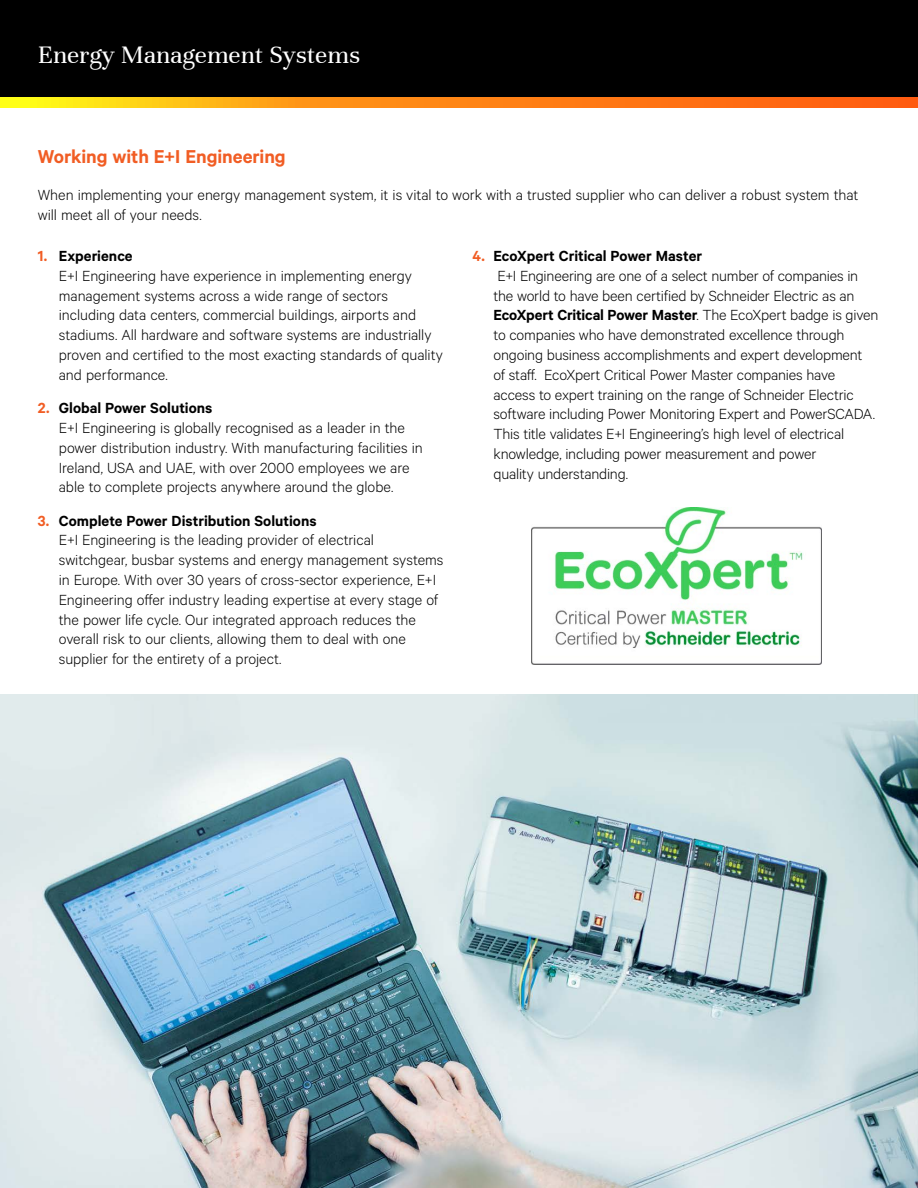
<style>
.page{position:relative;width:918px;height:1188px;background:#fff}
.page>*{position:absolute;margin:0;border:0;box-sizing:border-box;transform-origin:0 0}
.t1{font:27px "Unna";color:#fff}
.t2{font:600 21px "Calibre";letter-spacing:-.005em;color:#f15d24}
.t3{font:300 16.5px/19.8px "Calibre";letter-spacing:-.005em;color:#000}
.s1{font-weight:600;color:#f15d24}
.s2{font-weight:600}
</style>
<div class="page">
<div style="left:0;top:0;width:918px;height:108px;background:#000"></div>
<svg style="left:0;top:98px;width:918px;height:10px;background:#ff9314"></svg>
<img style="left:531px;top:508px;width:290px;height:156px">
<img style="left:0;top:694px;width:918px;height:494px">
<h1 class="t1" style="left:38px;top:39px;width:324px">Energy Management Systems</h1>
<p class="t2" style="left:38px;top:144px;width:249px">Working with E+I Engineering</p>
<p class="t3" style="left:38px;top:185px;width:822px">When implementing your energy management system, it is vital to work with a trusted supplier who can deliver a robust system that will meet all of your needs.</p>
<p class="t3" style="left:59px;top:245px;width:386px;text-indent:-21px"><span class="s1">1.</span> <span class="s2">Experience<br></span>E+I Engineering have experience in implementing energy management systems across a wide range of sectors including data centers, commercial buildings, airports and stadiums. All hardware and software systems are industrially proven and certified to the most exacting standards of quality and performance.</p>
<p class="t3" style="left:59px;top:397px;width:365px;text-indent:-21px"><span class="s1">2.</span> <span class="s2">Global Power Solutions<br></span>E+I Engineering is globally recognised as a leader in the power distribution industry. With manufacturing facilities in Ireland, USA and UAE, with over 2000 employees we are able to complete projects anywhere around the globe.</p>
<p class="t3" style="left:59px;top:510px;width:386px;text-indent:-21px"><span class="s1">3.</span> <span class="s2">Complete Power Distribution Solutions<br></span>E+I Engineering is the leading provider of electrical switchgear, busbar systems and energy management systems in Europe. With over 30 years of cross-sector experience, E+I Engineering offer industry leading expertise at every stage of the power life cycle. Our integrated approach reduces the overall risk to our clients, allowing them to deal with one supplier for the entirety of a project.</p>
<p class="t3" style="left:494px;top:245px;width:386px;text-indent:-21px"><span class="s1">4.</span> <span class="s2">EcoXpert Critical Power Master<br></span>E+I Engineering are one of a select number of companies in the world to have been certified by Schneider Electric as an <span class="s2">EcoXpert Critical Power Master</span>. The EcoXpert badge is given to companies who have demonstrated excellence through ongoing business accomplishments and expert development<br>of staff. EcoXpert Critical Power Master companies have access to expert training on the range of Schneider Electric software including Power Monitoring Expert and PowerSCADA.<br>This title validates E+I Engineering’s high level of electrical knowledge, including power measurement and power<br>quality understanding.</p>
</div>
